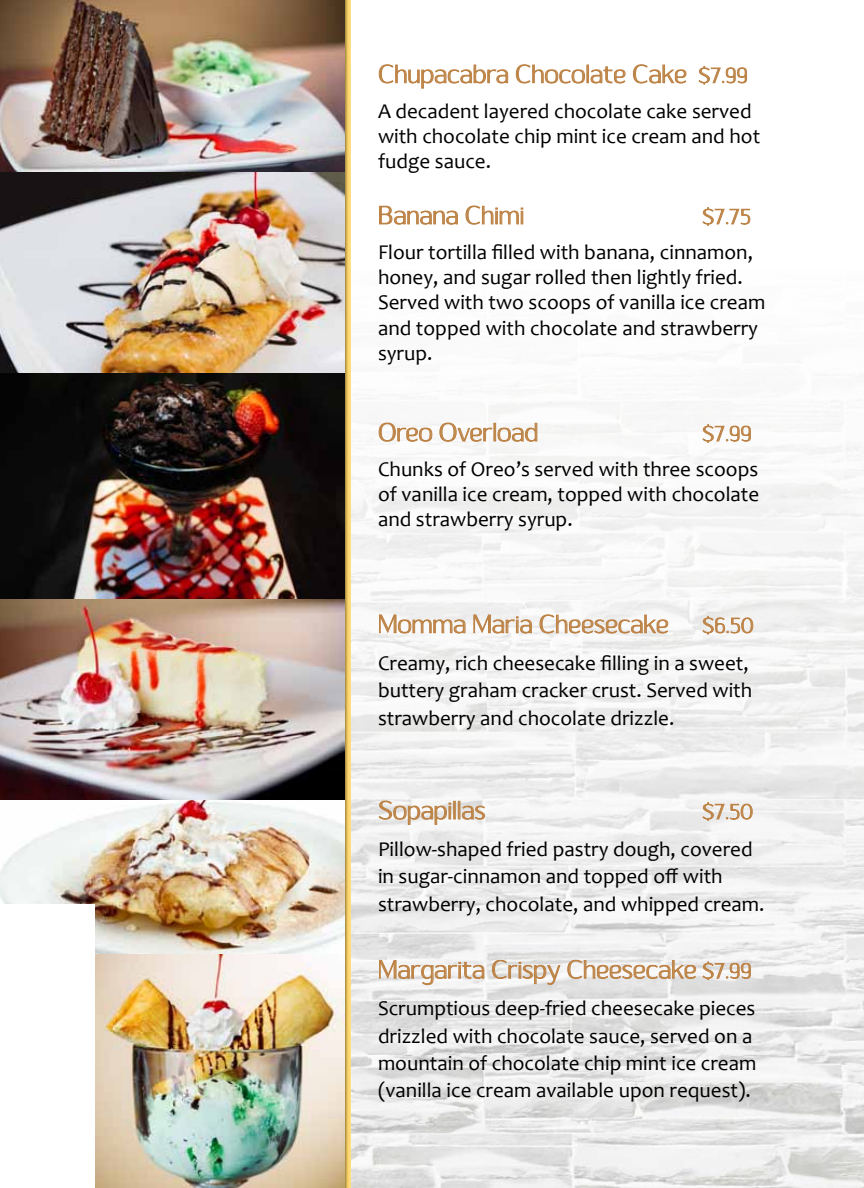
<style>
.page{position:relative;width:864px;height:1188px;background:#fff}
.page>*{position:absolute;margin:0;border:0;box-sizing:border-box;transform-origin:0 0}
.t1{font:300 25.35px "Sumptuous";color:#bd8346}
.t2{font:21.15px/25.3px "Candara";color:#000}
.t3{font:300 21px "Sumptuous";color:#bd8346}
.s1{font-size:21px}
</style>
<div class="page">
<img style="left:353px;top:394px;width:511px;height:794px">
<img style="left:0;top:0;width:344px;height:173px">
<img style="left:95px;top:953px;width:249px;height:235px">
<img style="left:0;top:799px;width:344px;height:154px">
<svg style="left:379px;top:64px;width:129px;height:25px"></svg>
<svg style="left:516px;top:64px;width:110px;height:20px"></svg>
<svg style="left:633px;top:64px;width:54px;height:20px"></svg>
<svg style="left:698px;top:66px;width:49px;height:19px"></svg>
<svg style="left:379px;top:206px;width:79px;height:19px"></svg>
<svg style="left:465px;top:205px;width:58px;height:20px"></svg>
<svg style="left:702px;top:207px;width:48px;height:19px"></svg>
<svg style="left:379px;top:422px;width:53px;height:20px"></svg>
<svg style="left:439px;top:422px;width:98px;height:20px"></svg>
<svg style="left:702px;top:424px;width:49px;height:19px"></svg>
<svg style="left:379px;top:613px;width:87px;height:21px"></svg>
<svg style="left:473px;top:613px;width:59px;height:21px"></svg>
<svg style="left:539px;top:614px;width:129px;height:20px"></svg>
<svg style="left:702px;top:616px;width:51px;height:19px"></svg>
<svg style="left:378px;top:800px;width:73px;height:25px"></svg>
<div style="left:453px;top:801px;width:3px;height:18px;border:1px solid #bd8346"></div>
<svg style="left:458px;top:801px;width:27px;height:19px"></svg>
<svg style="left:702px;top:802px;width:51px;height:19px"></svg>
<svg style="left:379px;top:959px;width:106px;height:26px"></svg>
<svg style="left:492px;top:960px;width:69px;height:25px"></svg>
<svg style="left:567px;top:960px;width:129px;height:19px"></svg>
<svg style="left:702px;top:961px;width:49px;height:19px"></svg>
<img style="left:0;top:373px;width:344px;height:226px">
<img style="left:0;top:599px;width:344px;height:200px">
<img style="left:0;top:173px;width:344px;height:200px">
<div style="left:0;top:904px;width:94px;height:284px;background:#fff"></div>
<div style="left:344px;top:0;width:9px;height:1188px;background:#000;opacity:.75"></div>
<p class="t1" style="left:378px;top:60px;width:371px">Chupacabra Chocolate Cake <span class="s1">$7.99</span></p>
<p class="t2" style="left:378px;top:98px;width:384px">A decadent layered chocolate cake served with chocolate chip mint ice cream and hot fudge sauce.</p>
<p class="t1" style="left:378px;top:201px;width:148px">Banana Chimi</p>
<p class="t3" style="left:702px;top:205px;width:50px">$7.75</p>
<p class="t2" style="left:378px;top:239px;width:389px">Flour tortilla filled with banana, cinnamon, honey, and sugar rolled then lightly fried.<br>Served with two scoops of vanilla ice cream and topped with chocolate and strawberry syrup.</p>
<p class="t1" style="left:378px;top:418px;width:162px">Oreo Overload</p>
<p class="t3" style="left:702px;top:422px;width:51px">$7.99</p>
<p class="t2" style="left:378px;top:456px;width:383px;text-align:justify">Chunks of Oreo’s served with three scoops of vanilla ice cream, topped with chocolate and strawberry syrup.</p>
<p class="t1" style="left:378px;top:610px;width:292px">Momma Maria Cheesecake</p>
<p class="t3" style="left:702px;top:614px;width:53px">$6.50</p>
<p class="t2" style="left:378px;top:649px;width:376px;line-height:27.5px">Creamy, rich cheesecake filling in a sweet, buttery graham cracker crust. Served with strawberry and chocolate drizzle.</p>
<p class="t1" style="left:378px;top:796px;width:109px">Sopapillas</p>
<p class="t3" style="left:702px;top:800px;width:53px">$7.50</p>
<p class="t2" style="left:378px;top:835px;width:388px;line-height:27.5px">Pillow-shaped fried pastry dough, covered in sugar-cinnamon and topped off with strawberry, chocolate, and whipped cream.</p>
<p class="t1" style="left:378px;top:955px;width:375px">Margarita Crispy Cheesecake <span class="s1">$7.99</span></p>
<p class="t2" style="left:378px;top:994px;width:380px;line-height:27.5px">Scrumptious deep-fried cheesecake pieces drizzled with chocolate sauce, served on a mountain of chocolate chip mint ice cream (vanilla ice cream available upon request).</p>
</div>
